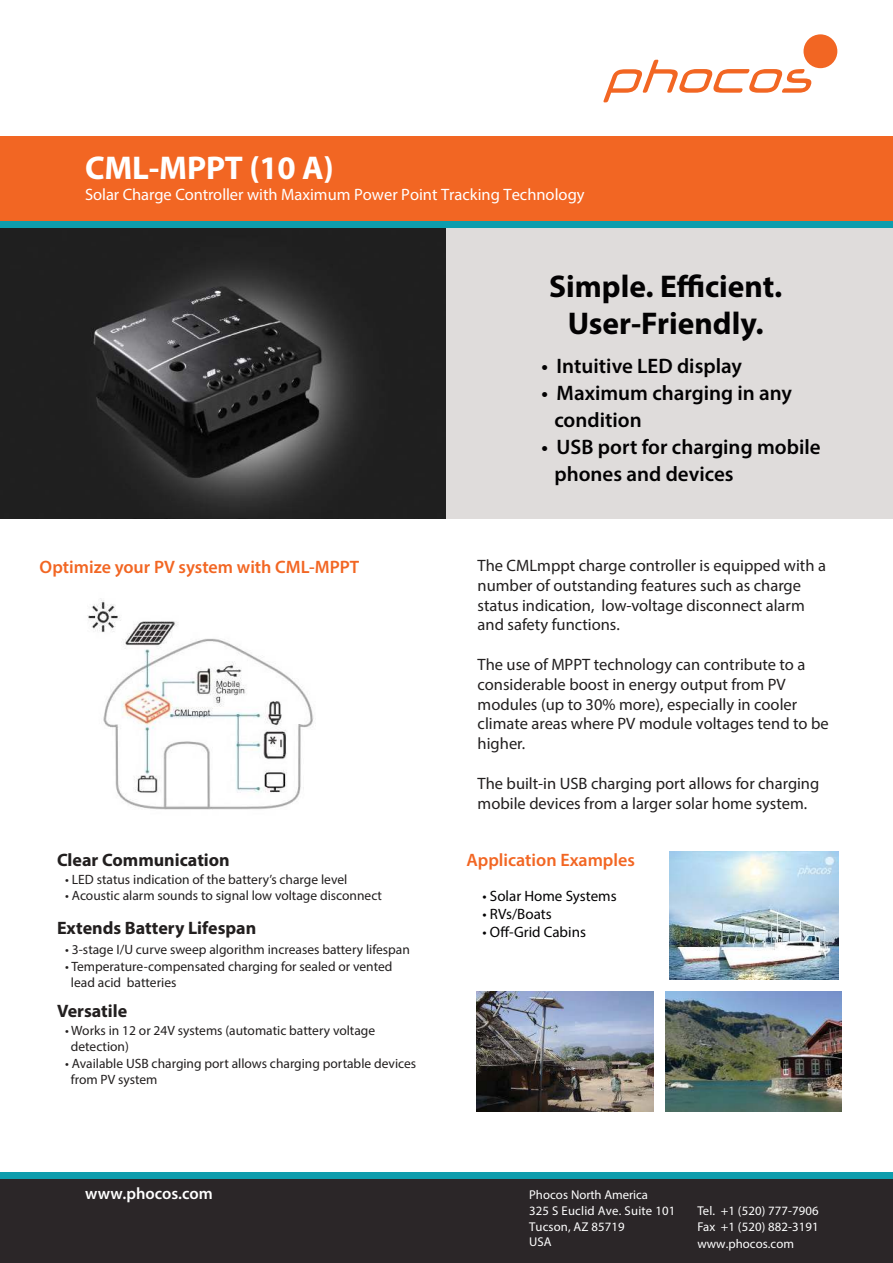
<style>
.page{position:relative;width:893px;height:1263px;background:#fff}
.page>*{position:absolute;margin:0;border:0;box-sizing:border-box;transform-origin:0 0}
.t1{font:700 33px "Myriad Pro";letter-spacing:-.005em;color:#fff}
.t2{font:700 31.5px/37.8px "Myriad Pro";color:#030203;text-align:center}
.t3{font:600 21px/27px "Myriad Pro";color:#030203}
.t4{font:600 18px "Myriad Pro";color:#f26623}
.t5{font:700 18px "Myriad Pro";color:#221f1f}
.t6{font:16.5px/19.8px "Myriad Pro";color:#221f1f}
.t7{font:16.5px "Myriad Pro";color:#fff}
.t8{font:600 16.5px "Myriad Pro";color:#fff}
.t9{font:15px "Myriad Pro";color:#030203}
.t10{font:13.5px/16.2px "Myriad Pro";color:#221f1f}
.t11{font:12.75px/15.6px "Myriad Pro";letter-spacing:.01em;color:#fff}
</style>
<div class="page">
<img style="left:87px;top:598px;width:227px;height:212px">
<div style="left:0;top:1178px;width:893px;height:85px;background:#2b2628"></div>
<div style="left:803px;top:34px;width:34px;height:34px;background:#f26623;border-radius:50%"></div>
<svg style="left:603px;top:60px;width:209px;height:42px"></svg>
<div style="left:0;top:1172px;width:893px;height:7px;background:#0e9dad"></div>
<img style="left:0;top:227px;width:446px;height:292px">
<div style="left:446px;top:221px;width:447px;height:298px;background:#dfdcdb"></div>
<div style="left:0;top:136px;width:893px;height:85px;background:#f26623"></div>
<div style="left:0;top:221px;width:893px;height:6px;background:#0e9dad"></div>
<img style="left:670px;top:852px;width:168px;height:127px">
<img style="left:666px;top:992px;width:176px;height:119px">
<img style="left:476px;top:992px;width:177px;height:119px">
<h1 class="t1" style="left:85px;top:155px;width:250px">CML-MPPT (10 A)</h1>
<p class="t7" style="left:85px;top:186px;width:501px">Solar Charge Controller with Maximum Power Point Tracking Technology</p>
<h2 class="t2" style="left:549px;top:270px;width:235px">Simple. Efficient.<br>User-Friendly.</h2>
<p class="t3" style="left:541px;top:354px;width:202px">• Intuitive LED display</p>
<p class="t3" style="left:554px;top:381px;width:239px;text-indent:-13px">• Maximum charging in any condition</p>
<p class="t3" style="left:554px;top:435px;width:268px;text-indent:-13px">• USB port for charging mobile phones and devices</p>
<p class="t4" style="left:40px;top:559px;width:321px">Optimize your PV system with CML-MPPT</p>
<p class="t6" style="left:478px;top:556px;width:350px">The CMLmppt charge controller is equipped with a number of outstanding features such as charge status indication, low-voltage disconnect alarm and safety functions.</p>
<p class="t6" style="left:478px;top:655px;width:353px">The use of MPPT technology can contribute to a considerable boost in energy output from PV modules (up to 30% more), especially in cooler climate areas where PV module voltages tend to be higher.</p>
<p class="t6" style="left:478px;top:774px;width:343px">The built-in USB charging port allows for charging mobile devices from a larger solar home system.</p>
<p class="t5" style="left:57px;top:853px;width:174px">Clear Communication</p>
<p class="t10" style="left:65px;top:871px;width:284px">• LED status indication of the battery’s charge level</p>
<p class="t10" style="left:65px;top:887px;width:318px">• Acoustic alarm sounds to signal low voltage disconnect</p>
<p class="t4" style="left:466px;top:852px;width:170px">Application Examples</p>
<p class="t9" style="left:482px;top:888px;width:136px">• Solar Home Systems</p>
<p class="t9" style="left:482px;top:906px;width:71px">• RVs/Boats</p>
<p class="t5" style="left:57px;top:921px;width:201px">Extends Battery Lifespan</p>
<p class="t9" style="left:482px;top:924px;width:105px">• Off-Grid Cabins</p>
<p class="t10" style="left:65px;top:942px;width:346px">• 3-stage I/U curve sweep algorithm increases battery lifespan</p>
<p class="t10" style="left:71px;top:958px;width:323px;text-indent:-6px">• Temperature-compensated charging for sealed or vented lead acid batteries</p>
<p class="t5" style="left:57px;top:1004px;width:72px">Versatile</p>
<p class="t10" style="left:71px;top:1023px;width:306px;text-indent:-6px">• Works in 12 or 24V systems (automatic battery voltage detection)</p>
<p class="t10" style="left:71px;top:1055px;width:347px;text-indent:-6px">• Available USB charging port allows charging portable devices from PV system</p>
<p class="t8" style="left:85px;top:1187px;width:129px">www.phocos.com</p>
<p class="t11" style="left:529px;top:1187px;width:148px">Phocos North America<br>325 S Euclid Ave. Suite 101<br>Tucson, AZ 85719<br>USA</p>
<p class="t11" style="left:697px;top:1203px;width:123px">Tel. +1 (520) 777-7906<br>Fax +1 (520) 882-3191</p>
<p class="t11" style="left:697px;top:1236px;width:98px">www.phocos.com</p>
</div>
